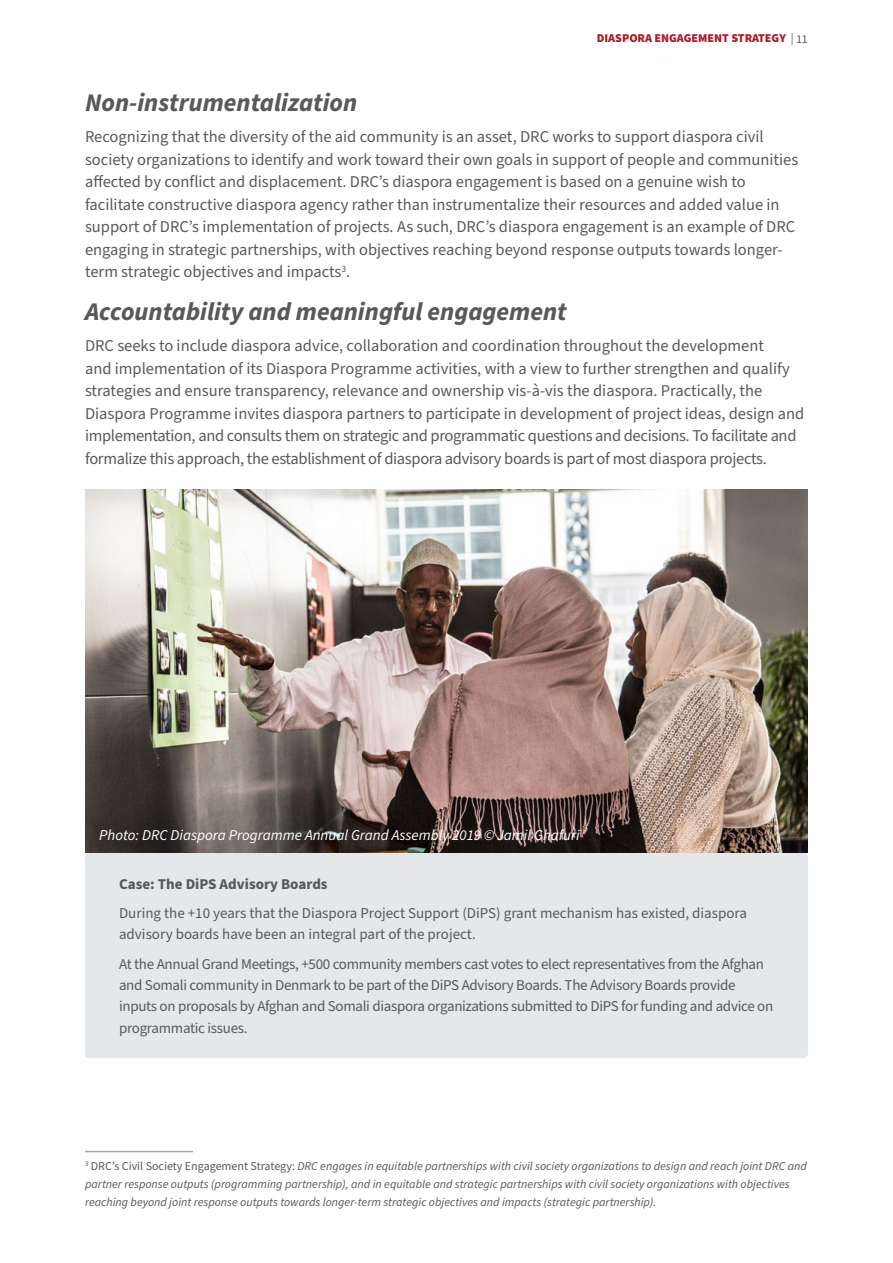
<style>
.page{position:relative;width:893px;height:1263px;background:#fff}
.page>*{position:absolute;margin:0;border:0;box-sizing:border-box;transform-origin:0 0}
.t1{font:italic 700 25.5px "Source Sans Pro";color:#58595b}
.t2{font:16.5px/22.5px "Source Sans Pro";color:#58595b}
.t3{font:15px/21px "Source Sans Pro";letter-spacing:-.02em;color:#58595b}
.t4{font:15px/21px "Source Sans Pro";color:#58595b}
.t5{font:italic 15px "Source Sans Pro";color:#fff}
.t6{font:700 15px "Source Sans Pro";color:#58595b}
.t7{font:italic 12px/18px "Source Sans Pro";color:#58595b}
.t8{font:900 12px "Source Sans Pro";color:#ad1a28}
.s1{font-weight:400;color:#58595b}
.s2{font-style:normal}
</style>
<div class="page">
<div style="left:85px;top:853px;width:723px;height:205px;background:#e4e8ea;border-radius:4px"></div>
<hr style="left:85px;top:1151px;width:108px;height:1px;background:#a8a8a7">
<img style="left:85px;top:489px;width:723px;height:364px">
<p class="t8" style="left:597px;top:29px;width:213px">DIASPORA ENGAGEMENT STRATEGY <span class="s1">| 11</span></p>
<h1 class="t1" style="left:85px;top:85px;width:274px">Non-instrumentalization</h1>
<p class="t2" style="left:85px;top:126px;width:715px">Recognizing that the diversity of the aid community is an asset, DRC works to support diaspora civil society organizations to identify and work toward their own goals in support of people and communities affected by conflict and displacement. DRC’s diaspora engagement is based on a genuine wish to facilitate constructive diaspora agency rather than instrumentalize their resources and added value in support of DRC’s implementation of projects. As such, DRC’s diaspora engagement is an example of DRC engaging in strategic partnerships, with objectives reaching beyond response outputs towards longer&shy;term strategic objectives and impacts<sup>3</sup>.</p>
<h1 class="t1" style="left:85px;top:294px;width:483px">Accountability and meaningful engagement</h1>
<p class="t2" style="left:85px;top:335px;width:721px">DRC seeks to include diaspora advice, collaboration and coordination throughout the development<br>and implementation of its Diaspora Programme activities, with a view to further strengthen and qualify strategies and ensure transparency, relevance and ownership vis-à-vis the diaspora. Practically, the Diaspora Programme invites diaspora partners to participate in development of project ideas, design and implementation, and consults them on strategic and programmatic questions and decisions. To facilitate and formalize this approach, the establishment of diaspora advisory boards is part of most diaspora projects.</p>
<p class="t5" style="left:99px;top:825px;width:482px">Photo: DRC Diaspora Programme Annual Grand Assembly 2019 © Jamil Ghafuri</p>
<p class="t6" style="left:119px;top:874px;width:210px">Case: The DiPS Advisory Boards</p>
<p class="t4" style="left:119px;top:903px;width:629px">During the +10 years that the Diaspora Project Support (DiPS) grant mechanism has existed, diaspora advisory boards have been an integral part of the project.</p>
<p class="t3" style="left:119px;top:954px;width:656px">At the Annual Grand Meetings, +500 community members cast votes to elect representatives from the Afghan and Somali community in Denmark to be part of the DiPS Advisory Boards. The Advisory Boards provide inputs on proposals by Afghan and Somali diaspora organizations submitted to DiPS for funding and advice on</p>
<p class="t3" style="left:119px;top:1018px;width:130px">programmatic issues.</p>
<p class="t7" style="left:85px;top:1157px;width:723px"><sup>3</sup> <span class="s2">DRC’s Civil Society Engagement Strategy:</span> DRC engages in equitable partnerships with civil society organizations to design and reach joint DRC and partner response outputs (programming partnership), and in equitable and strategic partnerships with civil society organizations with objectives reaching beyond joint response outputs towards longer-term strategic objectives and impacts (strategic partnership).</p>
</div>
